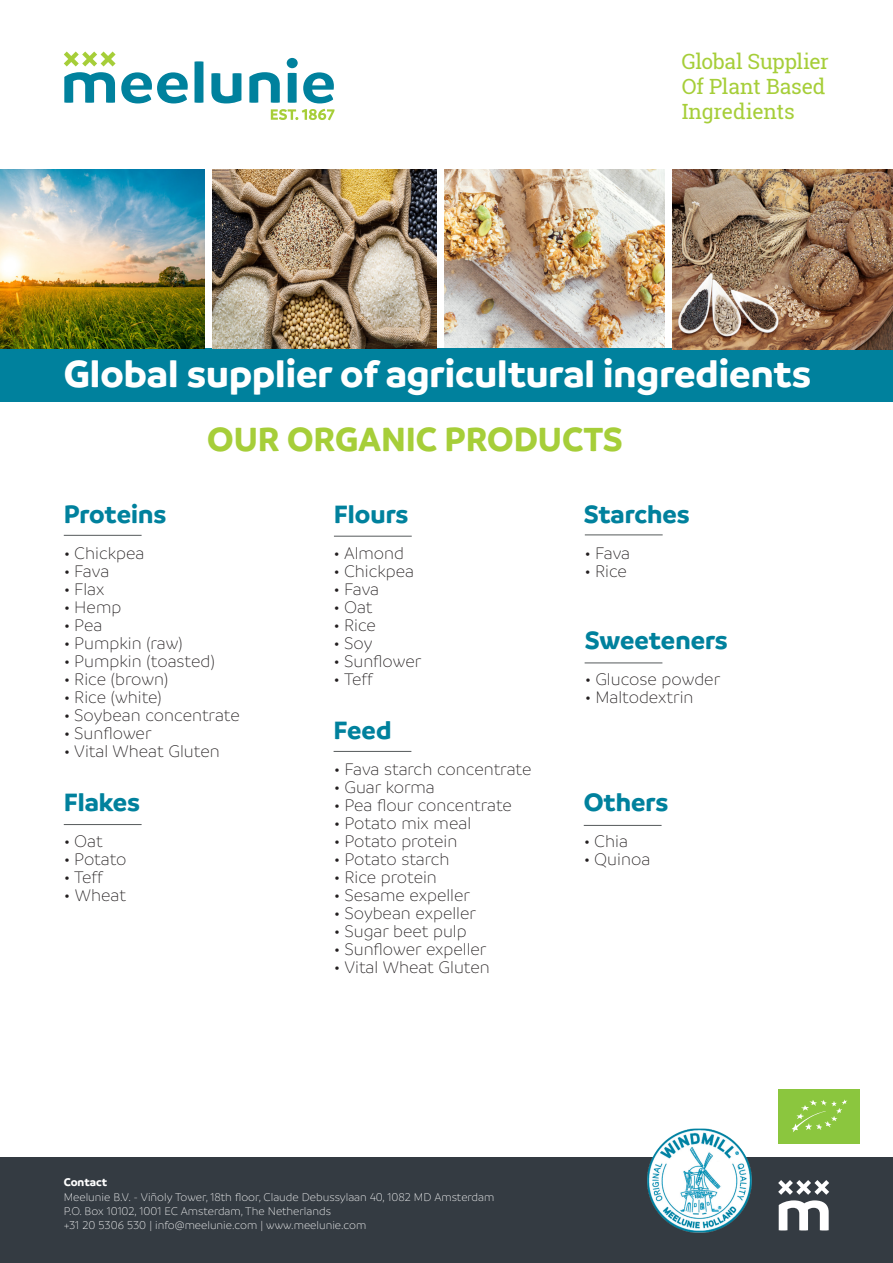
<style>
.page{position:relative;width:893px;height:1263px;background:#fff}
.page>*{position:absolute;margin:0;border:0;box-sizing:border-box;transform-origin:0 0}
.t1{font:700 40.5px "Branding";color:#fff}
.t2{font:700 36px "Branding";color:#a6ce39}
.t3{font:700 27px "Branding";color:#00819d}
.t4{font:21px/25.2px "Roboto Slab";letter-spacing:-.01em;color:#a6ce39}
.t5{font:300 18px "Branding";color:#231f20}
.t6{font:300 12px/14.4px "Branding";color:#fff}
.t7{font:700 12px "Branding";color:#fff}
</style>
<div class="page">
<img style="left:444px;top:170px;width:221px;height:179px">
<div style="left:0;top:349px;width:893px;height:53px;background:#00819d"></div>
<svg style="left:64px;top:52px;width:52px;height:14px"></svg>
<svg style="left:64px;top:72px;width:51px;height:31px"></svg>
<svg style="left:121px;top:72px;width:67px;height:31px"></svg>
<svg style="left:194px;top:61px;width:9px;height:42px"></svg>
<svg style="left:211px;top:73px;width:30px;height:30px"></svg>
<svg style="left:249px;top:72px;width:31px;height:31px"></svg>
<div style="left:287px;top:58px;width:11px;height:10px;background:#00819d;border-radius:50%"></div>
<svg style="left:288px;top:73px;width:9px;height:30px"></svg>
<svg style="left:303px;top:72px;width:31px;height:31px"></svg>
<svg style="left:271px;top:109px;width:63px;height:11px"></svg>
<hr style="left:585px;top:662px;width:77px;height:1px;background:#555a5b">
<hr style="left:334px;top:751px;width:77px;height:1px;background:#555a5b">
<div style="left:0;top:1157px;width:893px;height:106px;background:#343b42"></div>
<svg style="left:778px;top:1180px;width:51px;height:50px"></svg>
<img style="left:647px;top:1128px;width:105px;height:105px">
<hr style="left:334px;top:536px;width:78px;height:1px;background:#555a5b">
<hr style="left:64px;top:535px;width:78px;height:1px;background:#555a5b">
<img style="left:213px;top:170px;width:223px;height:179px">
<div style="left:778px;top:1089px;width:81px;height:54px;background:#8bc63e"></div>
<svg style="left:791px;top:1099px;width:56px;height:33px"></svg>
<img style="left:0;top:170px;width:204px;height:179px">
<img style="left:673px;top:170px;width:220px;height:179px">
<hr style="left:584px;top:825px;width:78px;height:1px;background:#555a5b">
<hr style="left:64px;top:824px;width:78px;height:1px;background:#555a5b">
<hr style="left:585px;top:534px;width:78px;height:1px;background:#555a5b">
<p class="t4" style="left:682px;top:48px;width:149px">Global Supplier<br>Of Plant Based<br>Ingredients</p>
<h1 class="t1" style="left:64px;top:350px;width:749px">Global supplier of agricultural ingredients</h1>
<h2 class="t2" style="left:207px;top:419px;width:417px">OUR ORGANIC PRODUCTS</h2>
<h3 class="t3" style="left:64px;top:499px;width:104px">Proteins</h3>
<p class="t5" style="left:64px;top:544px;width:82px">• Chickpea</p>
<p class="t5" style="left:64px;top:562px;width:47px">• Fava</p>
<p class="t5" style="left:64px;top:580px;width:42px">• Flax</p>
<p class="t5" style="left:64px;top:598px;width:59px">• Hemp</p>
<p class="t5" style="left:64px;top:616px;width:40px">• Pea</p>
<p class="t5" style="left:64px;top:634px;width:120px">• Pumpkin (raw)</p>
<p class="t5" style="left:64px;top:652px;width:153px">• Pumpkin (toasted)</p>
<p class="t5" style="left:64px;top:670px;width:106px">• Rice (brown)</p>
<p class="t5" style="left:64px;top:688px;width:99px">• Rice (white)</p>
<p class="t5" style="left:64px;top:706px;width:178px">• Soybean concentrate</p>
<p class="t5" style="left:64px;top:724px;width:89px">• Sunflower</p>
<p class="t5" style="left:64px;top:742px;width:157px">• Vital Wheat Gluten</p>
<h3 class="t3" style="left:64px;top:787px;width:78px">Flakes</h3>
<h3 class="t3" style="left:584px;top:787px;width:86px">Others</h3>
<p class="t5" style="left:64px;top:832px;width:40px">• Oat</p>
<p class="t5" style="left:64px;top:850px;width:64px">• Potato</p>
<p class="t5" style="left:64px;top:868px;width:41px">• Teff</p>
<p class="t5" style="left:64px;top:886px;width:64px">• Wheat</p>
<h3 class="t3" style="left:334px;top:499px;width:76px">Flours</h3>
<h3 class="t3" style="left:584px;top:499px;width:108px">Starches</h3>
<p class="t5" style="left:585px;top:544px;width:47px">• Fava</p>
<p class="t5" style="left:585px;top:562px;width:44px">• Rice</p>
<p class="t5" style="left:334px;top:544px;width:72px">• Almond</p>
<p class="t5" style="left:334px;top:562px;width:82px">• Chickpea</p>
<p class="t5" style="left:334px;top:580px;width:47px">• Fava</p>
<p class="t5" style="left:334px;top:598px;width:40px">• Oat</p>
<p class="t5" style="left:334px;top:616px;width:44px">• Rice</p>
<p class="t5" style="left:334px;top:634px;width:40px">• Soy</p>
<p class="t5" style="left:334px;top:652px;width:89px">• Sunflower</p>
<p class="t5" style="left:334px;top:670px;width:41px">• Teff</p>
<h3 class="t3" style="left:585px;top:625px;width:145px">Sweeteners</h3>
<p class="t5" style="left:585px;top:670px;width:137px">• Glucose powder</p>
<p class="t5" style="left:585px;top:688px;width:110px">• Maltodextrin</p>
<h3 class="t3" style="left:334px;top:715px;width:59px">Feed</h3>
<p class="t5" style="left:334px;top:760px;width:199px">• Fava starch concentrate</p>
<p class="t5" style="left:334px;top:778px;width:102px">• Guar korma</p>
<p class="t5" style="left:334px;top:796px;width:180px">• Pea flour concentrate</p>
<p class="t5" style="left:334px;top:814px;width:139px">• Potato mix meal</p>
<p class="t5" style="left:334px;top:832px;width:125px">• Potato protein</p>
<p class="t5" style="left:334px;top:850px;width:117px">• Potato starch</p>
<p class="t5" style="left:334px;top:868px;width:104px">• Rice protein</p>
<p class="t5" style="left:334px;top:886px;width:138px">• Sesame expeller</p>
<p class="t5" style="left:334px;top:904px;width:144px">• Soybean expeller</p>
<p class="t5" style="left:334px;top:922px;width:134px">• Sugar beet pulp</p>
<p class="t5" style="left:334px;top:940px;width:154px">• Sunflower expeller</p>
<p class="t5" style="left:334px;top:958px;width:157px">• Vital Wheat Gluten</p>
<p class="t5" style="left:584px;top:832px;width:46px">• Chia</p>
<p class="t5" style="left:584px;top:850px;width:68px">• Quinoa</p>
<p class="t7" style="left:64px;top:1175px;width:45px">Contact</p>
<p class="t6" style="left:64px;top:1190px;width:432px">Meelunie B.V. - Viñoly Tower, 18th floor, Claude Debussylaan 40, 1082 MD Amsterdam<br>P.O. Box 10102, 1001 EC Amsterdam, The Netherlands<br>+31 20 5306 530 | info@meelunie.com | www.meelunie.com</p>
</div>
